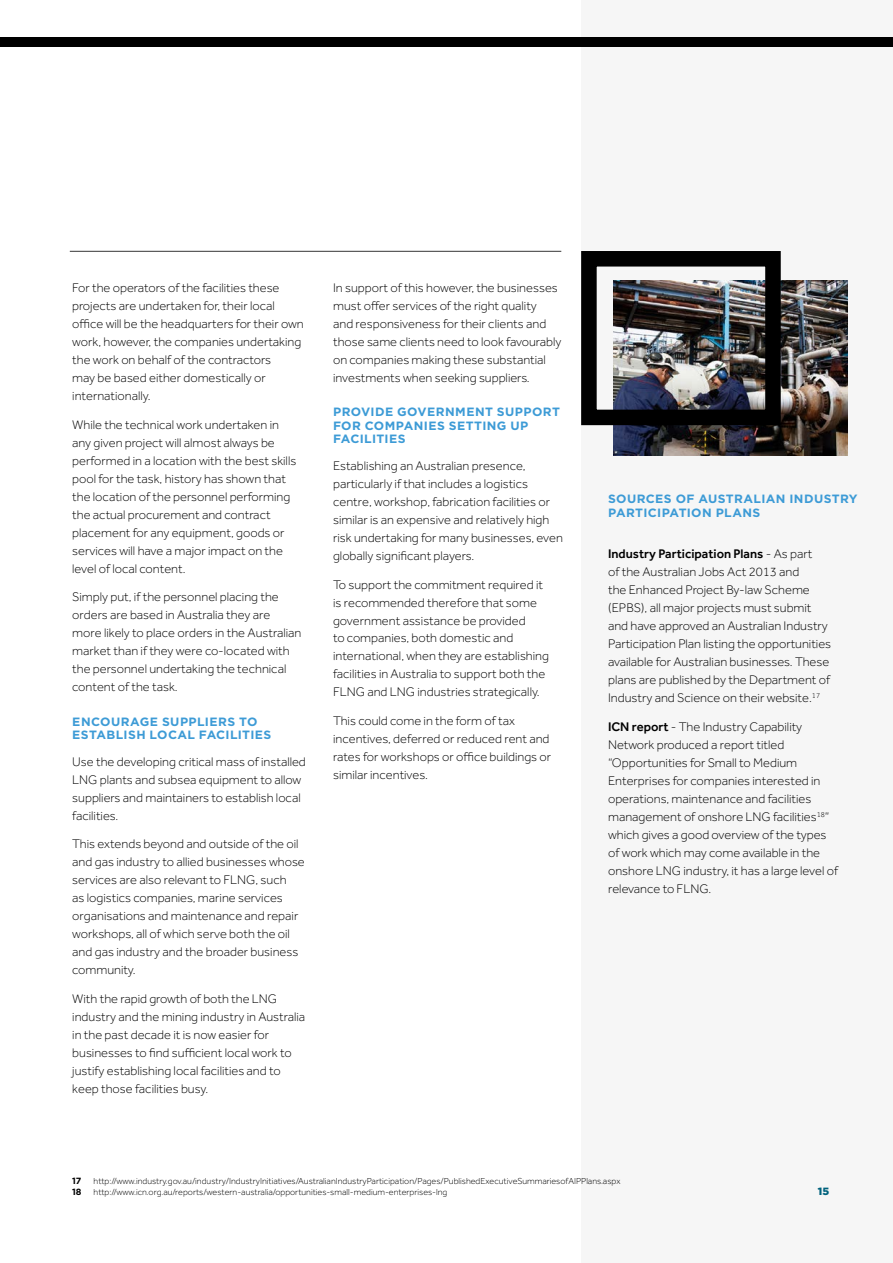
<style>
.page{position:relative;width:893px;height:1263px;background:#fff}
.page>*{position:absolute;margin:0;border:0;box-sizing:border-box;transform-origin:0 0}
.t1{font:300 12.9px/18px "Effra";color:#000}
.t2{font:700 12px/13.5px "Gotham";letter-spacing:.03em;color:#3d9bd6}
.t3{font:900 10.5px "Gotham";color:#00627d}
.t4{font:300 9px "Effra";color:#000}
.t5{font:700 9px "Gotham";color:#000}
.s1{font-weight:500}
</style>
<div class="page">
<div style="left:581px;top:0;width:312px;height:1263px;background:#f6f6f6"></div>
<img style="left:613px;top:280px;width:234px;height:175px">
<div style="left:581px;top:251px;width:200px;height:174px;border:16px solid #000"></div>
<hr style="left:70px;top:251px;width:491px;height:1px;background:#000">
<div style="left:0;top:37px;width:893px;height:10px;background:#000"></div>
<p class="t1" style="left:72px;top:279px;width:233px">For the operators of the facilities these projects are undertaken for, their local office will be the headquarters for their own work, however, the companies undertaking the work on behalf of the contractors<br>may be based either domestically or internationally.</p>
<p class="t1" style="left:72px;top:415px;width:226px">While the technical work undertaken in any given project will almost always be performed in a location with the best skills pool for the task, history has shown that the location of the personnel performing the actual procurement and contract placement for any equipment, goods or services will have a major impact on the level of local content.</p>
<p class="t1" style="left:72px;top:588px;width:231px">Simply put, if the personnel placing the orders are based in Australia they are more likely to place orders in the Australian market than if they were co-located with the personnel undertaking the technical content of the task.</p>
<p class="t2" style="left:72px;top:715px;width:201px">ENCOURAGE SUPPLIERS TO<br>ESTABLISH LOCAL FACILITIES</p>
<p class="t1" style="left:72px;top:752px;width:235px">Use the developing critical mass of installed LNG plants and subsea equipment to allow suppliers and maintainers to establish local facilities.</p>
<p class="t1" style="left:72px;top:835px;width:234px">This extends beyond and outside of the oil and gas industry to allied businesses whose services are also relevant to FLNG, such<br>as logistics companies, marine services organisations and maintenance and repair workshops, all of which serve both the oil and gas industry and the broader business community.</p>
<p class="t1" style="left:72px;top:989px;width:234px">With the rapid growth of both the LNG industry and the mining industry in Australia in the past decade it is now easier for businesses to find sufficient local work to justify establishing local facilities and to keep those facilities busy.</p>
<p class="t1" style="left:333px;top:279px;width:230px">In support of this however, the businesses must offer services of the right quality<br>and responsiveness for their clients and those same clients need to look favourably on companies making these substantial investments when seeking suppliers.</p>
<p class="t2" style="left:333px;top:405px;width:228px">PROVIDE GOVERNMENT SUPPORT<br>FOR COMPANIES SETTING UP<br>FACILITIES</p>
<p class="t1" style="left:333px;top:456px;width:231px">Establishing an Australian presence, particularly if that includes a logistics centre, workshop, fabrication facilities or similar is an expensive and relatively high risk undertaking for many businesses, even globally significant players.</p>
<p class="t1" style="left:333px;top:575px;width:217px">To support the commitment required it is recommended therefore that some government assistance be provided<br>to companies, both domestic and international, when they are establishing facilities in Australia to support both the FLNG and LNG industries strategically.</p>
<p class="t1" style="left:333px;top:712px;width:220px">This could come in the form of tax incentives, deferred or reduced rent and rates for workshops or office buildings or similar incentives.</p>
<p class="t2" style="left:608px;top:492px;width:251px">SOURCES OF AUSTRALIAN INDUSTRY<br>PARTICIPATION PLANS</p>
<p class="t1" style="left:608px;top:545px;width:225px"><span class="s1">Industry Participation Plans</span> - As part<br>of the Australian Jobs Act 2013 and<br>the Enhanced Project By-law Scheme (EPBS), all major projects must submit and have approved an Australian Industry Participation Plan listing the opportunities available for Australian businesses. These plans are published by the Department of Industry and Science on their website.<sup>17</sup></p>
<p class="t1" style="left:608px;top:718px;width:232px"><span class="s1">ICN report</span> - The Industry Capability Network produced a report titled “Opportunities for Small to Medium Enterprises for companies interested in operations, maintenance and facilities management of onshore LNG facilities<sup>18</sup>” which gives a good overview of the types of work which may come available in the onshore LNG industry, it has a large level of relevance to FLNG.</p>
<p class="t5" style="left:72px;top:1175px;width:11px">17</p>
<p class="t4" style="left:94px;top:1176px;width:528px">http://www.industry.gov.au/industry/IndustryInitiatives/AustralianIndustryParticipation/Pages/PublishedExecutiveSummariesofAIPPlans.aspx</p>
<p class="t5" style="left:72px;top:1186px;width:11px">18</p>
<p class="t4" style="left:94px;top:1187px;width:355px">http://www.icn.org.au/reports/western-australia/opportunities-small-medium-enterprises-lng</p>
<p class="t3" style="left:818px;top:1184px;width:13px">15</p>
</div>
